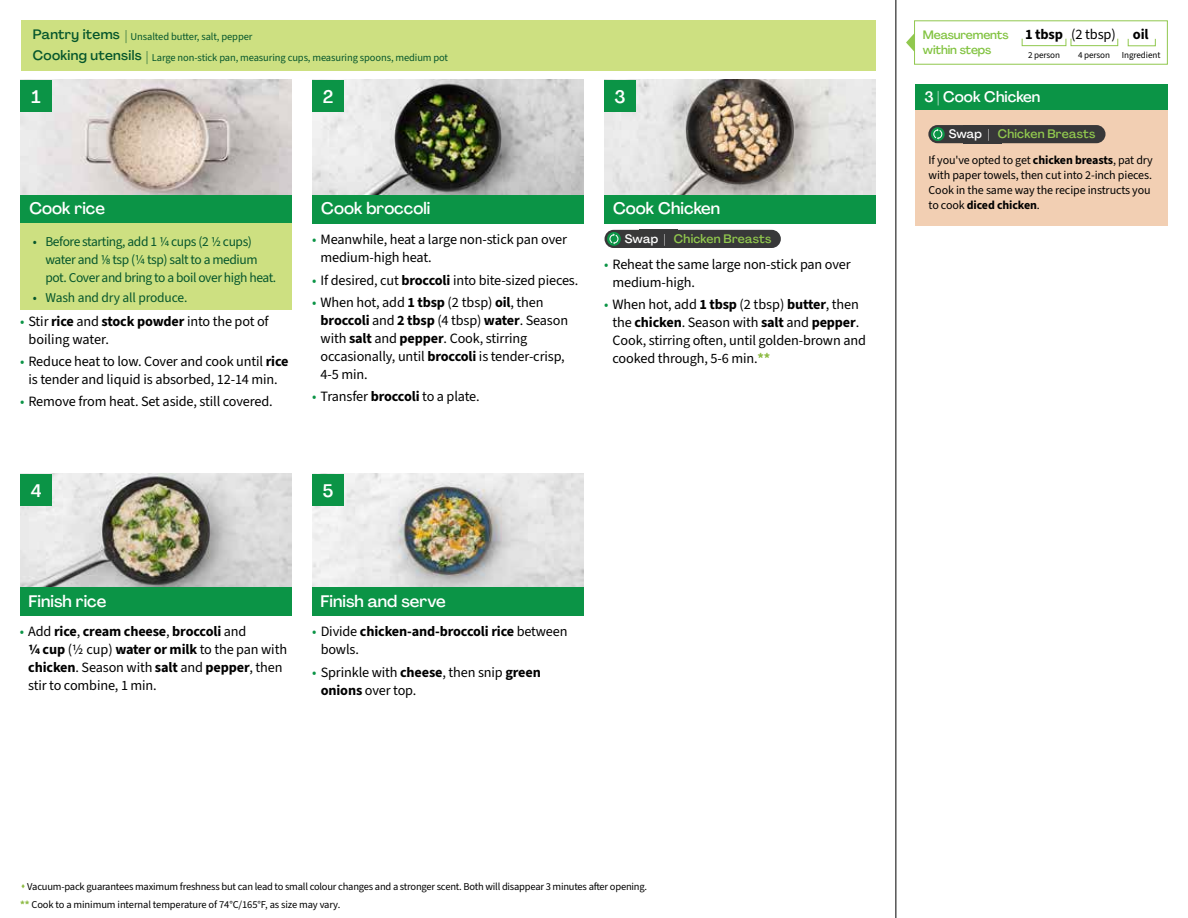
<style>
.page{position:relative;width:1188px;height:918px;background:#fff}
.page>*{position:absolute;margin:0;border:0;box-sizing:border-box;transform-origin:0 0}
.t1{font:500 18px "Agrandir";color:#fff}
.t2{font:500 16.5px "Agrandir";color:#fff}
.t3{font:500 15px "Agrandir";color:#fff}
.t4{font:700 14.4px "Source Sans 3";letter-spacing:-.01em;color:#000}
.t5{font:14.25px/18px "Source Sans 3";letter-spacing:-.01em;color:#000}
.t6{font:700 14.25px/18px "Source Sans 3";letter-spacing:-.01em;color:#000}
.t7{font:13.5px/18px "Source Sans 3";letter-spacing:-.03em;color:#05562c}
.t8{font:13.5px "Source Sans 3";letter-spacing:-.01em;color:#05562c}
.t9{font:500 13.5px "Agrandir";letter-spacing:.025em;color:#05562c}
.t10{font:500 12.15px "Agrandir";letter-spacing:.01em;color:#91c84e}
.t11{font:12px/15px "Source Sans 3";letter-spacing:-.01em;color:#000}
.t12{font:500 12px/15.8px "Agrandir";letter-spacing:-.01em;color:#82c341}
.t13{font:10.5px/18.5px "Source Sans 3";letter-spacing:-.02em;color:#000}
.t14{font:10.5px "Source Sans 3";letter-spacing:-.01em;color:#05562c}
.t15{font:9.15px "Source Sans 3";letter-spacing:-.01em;color:#000}
.s1{font-family:"Agrandir";font-weight:500;font-size:13.5px}
.s2{color:#0b9446}
.s3{font-weight:700}
.s4{color:#fff}
.s5{font-weight:700;color:#8cba42}
.s6{font-weight:400;color:#0b9446}
.s7{font-weight:400}
.s8{color:#8cba42}
</style>
<div class="page">
<img style="left:20px;top:474px;width:272px;height:113px">
<img style="left:312px;top:474px;width:272px;height:113px">
<img style="left:20px;top:80px;width:272px;height:115px">
<img style="left:312px;top:80px;width:272px;height:115px">
<img style="left:604px;top:80px;width:272px;height:115px">
<div style="left:312px;top:195px;width:272px;height:29px;background:#0b9446"></div>
<div style="left:20px;top:195px;width:272px;height:29px;background:#0b9446"></div>
<div style="left:20px;top:587px;width:272px;height:29px;background:#0b9446"></div>
<div style="left:312px;top:587px;width:272px;height:29px;background:#0b9446"></div>
<div style="left:604px;top:195px;width:272px;height:29px;background:#0b9446"></div>
<div style="left:21px;top:20px;width:855px;height:51px;background:#cde081"></div>
<div style="left:20px;top:224px;width:272px;height:86px;background:#cde081"></div>
<hr style="left:896px;top:0;width:1px;height:918px;background:#000">
<div style="left:20px;top:474px;width:32px;height:32px;background:#0b9446"></div>
<div style="left:20px;top:80px;width:32px;height:32px;background:#0b9446"></div>
<div style="left:312px;top:474px;width:32px;height:32px;background:#0b9446"></div>
<div style="left:312px;top:80px;width:32px;height:32px;background:#0b9446"></div>
<div style="left:604px;top:80px;width:32px;height:32px;background:#0b9446"></div>
<div style="left:914px;top:20px;width:254px;height:45px;border:1px solid #91c84e"></div>
<div style="left:1022px;top:38px;width:44px;height:8px;border:1px solid #91c84e"></div>
<div style="left:1071px;top:38px;width:47px;height:8px;border:1px solid #91c84e"></div>
<div style="left:1128px;top:38px;width:28px;height:8px;border:1px solid #91c84e"></div>
<svg style="left:906px;top:33px;width:9px;height:19px"></svg>
<div style="left:916px;top:110px;width:252px;height:116px;background:#f2cfb3"></div>
<div style="left:916px;top:84px;width:252px;height:26px;background:#0b9446"></div>
<div style="left:963px;top:125px;width:38px;height:18px;background:#383839"></div>
<div style="left:928px;top:125px;width:71px;height:18px;background:#383839;border-radius:9px"></div>
<svg style="left:931px;top:127px;width:14px;height:14px"></svg>
<svg style="left:933px;top:129px;width:9px;height:11px"></svg>
<div style="left:989px;top:125px;width:117px;height:18px;background:#383839;border-radius:9px"></div>
<div style="left:639px;top:230px;width:39px;height:18px;background:#383839"></div>
<div style="left:605px;top:230px;width:70px;height:18px;background:#383839;border-radius:9px"></div>
<svg style="left:607px;top:232px;width:14px;height:14px"></svg>
<svg style="left:609px;top:233px;width:9px;height:11px"></svg>
<div style="left:665px;top:230px;width:116px;height:18px;background:#383839;border-radius:9px"></div>
<p class="t14" style="left:33px;top:30px;width:221px"><span class="s1">Pantry items |</span> Unsalted butter, salt, pepper</p>
<p class="t9" style="left:33px;top:47px;width:110px">Cooking utensils</p>
<p class="t14" style="left:146px;top:51px;width:303px"><span class="s1">|</span> Large non-stick pan, measuring cups, measuring spoons, medium pot</p>
<p class="t1" style="left:32px;top:86px;width:11px">1</p>
<p class="t1" style="left:323px;top:86px;width:12px">2</p>
<p class="t1" style="left:614px;top:85px;width:13px">3</p>
<p class="t2" style="left:29px;top:198px;width:77px">Cook rice</p>
<p class="t7" style="left:45px;top:232px;width:232px;text-indent:-13px">• Before starting, add 1 1/4 cups (2 1/2 cups) water and 1/8 tsp (1/4 tsp) salt to a medium pot. Cover and bring to a boil over high heat.</p>
<p class="t8" style="left:33px;top:289px;width:156px">• Wash and dry all produce.</p>
<p class="t5" style="left:29px;top:312px;width:242px;text-indent:-9px"><span class="s2">•</span> Stir <span class="s3">rice</span> and <span class="s3">stock powder</span> into the pot of boiling water.</p>
<p class="t5" style="left:20px;top:352px;width:270px;text-align:center"><span class="s2">•</span> Reduce heat to low. Cover and cook until <span class="s3">rice </span>is tender and liquid is absorbed, 12-14 min.</p>
<p class="t5" style="left:20px;top:392px;width:254px"><span class="s2">•</span> Remove from heat. Set aside, still covered.</p>
<p class="t2" style="left:321px;top:198px;width:111px">Cook broccoli</p>
<p class="t2" style="left:613px;top:198px;width:109px">Cook Chicken</p>
<p class="t5" style="left:321px;top:231px;width:248px;text-indent:-9px"><span class="s2">•</span> Meanwhile, heat a large non-stick pan over medium-high heat.</p>
<p class="t5" style="left:312px;top:271px;width:268px"><span class="s2">•</span> If desired, cut <span class="s3">broccoli</span> into bite-sized pieces.</p>
<p class="t5" style="left:321px;top:293px;width:249px;text-indent:-9px"><span class="s2">•</span> When hot, add <span class="s3">1 tbsp</span> (2 tbsp) <span class="s3">oil</span>, then <span class="s3">broccoli</span> and <span class="s3">2 tbsp</span> (4 tbsp) <span class="s3">water</span>. Season with <span class="s3">salt</span> and <span class="s3">pepper</span>. Cook, stirring occasionally, until <span class="s3">broccoli</span> is tender-crisp, 4-5 min.</p>
<p class="t5" style="left:312px;top:387px;width:169px"><span class="s2">•</span> Transfer <span class="s3">broccoli</span> to a plate.</p>
<p class="t10" style="left:625px;top:231px;width:148px"><span class="s4">Swap |</span> Chicken Breasts</p>
<p class="t5" style="left:613px;top:255px;width:240px;text-indent:-9px"><span class="s2">•</span> Reheat the same large non-stick pan over medium-high.</p>
<p class="t5" style="left:613px;top:295px;width:255px;text-indent:-9px"><span class="s2">•</span> When hot, add <span class="s3">1 tbsp</span> (2 tbsp) <span class="s3">butter</span>, then the <span class="s3">chicken</span>. Season with <span class="s3">salt</span> and <span class="s3">pepper</span>.<br>Cook, stirring often, until golden-brown and cooked through, 5-6 min.<span class="s5">**</span></p>
<p class="t1" style="left:31px;top:479px;width:12px">4</p>
<p class="t1" style="left:323px;top:479px;width:12px">5</p>
<p class="t2" style="left:29px;top:591px;width:79px">Finish rice</p>
<p class="t2" style="left:321px;top:591px;width:127px">Finish and serve</p>
<p class="t5" style="left:28px;top:623px;width:260px;text-indent:-9px"><span class="s2">•</span> Add <span class="s3">rice</span>, <span class="s3">cream cheese</span>, <span class="s3">broccoli</span> and<br><span class="s3">1/4 cup</span> (1/2 cup) <span class="s3">water or milk</span> to the pan with <span class="s3">chicken</span>. Season with <span class="s3">salt</span> and <span class="s3">pepper</span>, then stir to combine, 1 min.</p>
<p class="t6" style="left:321px;top:623px;width:248px;text-indent:-9px"><span class="s6">•</span> <span class="s7">Divide</span> chicken-and-broccoli rice <span class="s7">between bowls.</span></p>
<p class="t5" style="left:321px;top:663px;width:222px;text-indent:-9px"><span class="s2">•</span> Sprinkle with <span class="s3">cheese</span>, then snip <span class="s3">green onions</span> over top.</p>
<p class="t12" style="left:923px;top:26px;width:87px">Measurements within steps</p>
<p class="t4" style="left:1025px;top:25px;width:125px">1 tbsp <span class="s7">(2 tbsp)</span> oil</p>
<p class="t15" style="left:1028px;top:49px;width:34px">2 person</p>
<p class="t15" style="left:1078px;top:49px;width:34px">4 person</p>
<p class="t15" style="left:1122px;top:49px;width:40px">Ingredient</p>
<p class="t3" style="left:924px;top:88px;width:118px">3 | Cook Chicken</p>
<p class="t10" style="left:949px;top:127px;width:148px"><span class="s4">Swap |</span> Chicken Breasts</p>
<p class="t11" style="left:929px;top:153px;width:226px">If you've opted to get <span class="s3">chicken breasts</span>, pat dry with paper towels, then cut into 2-inch pieces.<br>Cook in the same way the recipe instructs you to cook <span class="s3">diced chicken</span>.</p>
<p class="t13" style="left:20px;top:877px;width:629px"><span class="s8">▲</span> Vacuum-pack guarantees maximum freshness but can lead to small colour changes and a stronger scent. Both will disappear 3 minutes after opening. <span class="s5">**</span> Cook to a minimum internal temperature of 74°C/165°F, as size may vary.</p>
</div>
